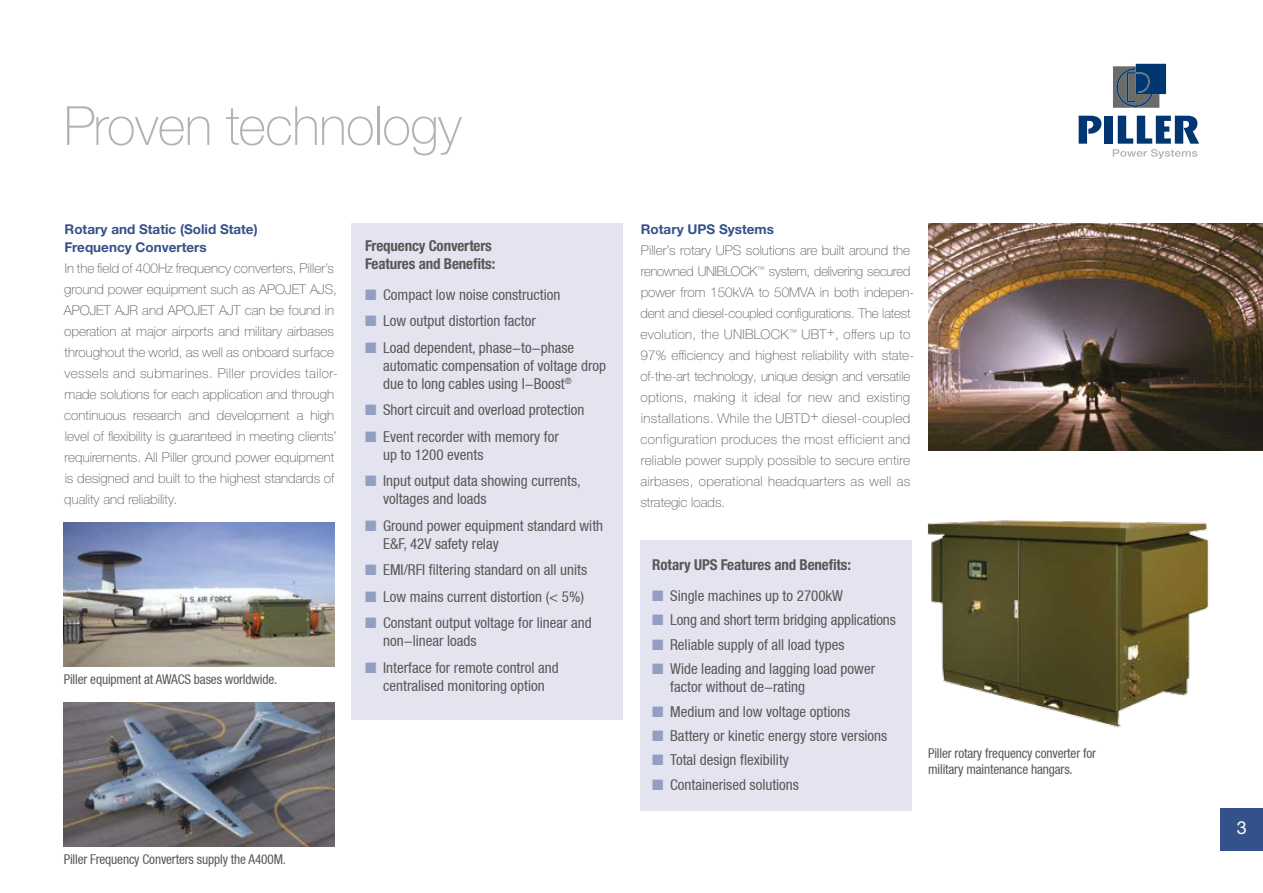
<style>
.page{position:relative;width:1263px;height:893px;background:#fff}
.page>*{position:absolute;margin:0;border:0;box-sizing:border-box;transform-origin:0 0}
.t1{font:100 54px "Helvetica Neue LTW1 G";letter-spacing:-.01em;color:#b2b2b2}
.t2{font:18px "Helvetica Neue LTW1 G";color:#fff}
.t3{font:condensed 15px/18px "Helvetica Neue LT";color:#575756}
.t4{font:700 condensed 15px/18px "Helvetica Neue LTW1 G";letter-spacing:-.01em;color:#575756}
.t5{font:100 13.5px/21px "Helvetica Neue LTW1 G";color:#575756}
.t6{font:condensed 13.5px/16.5px "Helvetica Neue LT";letter-spacing:-.01em;color:#575756}
.t7{font:700 13.5px/18px "Helvetica Neue LTW1 G";color:#355189}
.s1{color:#949dc2}
</style>
<div class="page">
<img style="left:928px;top:223px;width:335px;height:227px">
<img style="left:911px;top:520px;width:298px;height:211px">
<svg style="left:1079px;top:116px;width:22px;height:28px"></svg>
<div style="left:1104px;top:116px;width:9px;height:28px;background:#003671"></div>
<svg style="left:1113px;top:116px;width:86px;height:43px"></svg>
<svg style="left:1113px;top:64px;width:53px;height:44px;background:#48607a"></svg>
<div style="left:352px;top:223px;width:271px;height:497px;background:#e3e4f0"></div>
<div style="left:640px;top:540px;width:271px;height:270px;background:#e3e4f0"></div>
<img style="left:64px;top:702px;width:271px;height:144px">
<img style="left:64px;top:522px;width:271px;height:144px">
<div style="left:1220px;top:808px;width:43px;height:42px;background:#355189"></div>
<h1 class="t1" style="left:64px;top:94px;width:399px">Proven technology</h1>
<p class="t7" style="left:65px;top:220px;width:195px">Rotary and Static (Solid State)<br>Frequency Converters</p>
<p class="t5" style="left:64px;top:258px;width:276px">In the field of 400Hz frequency converters, Piller’s ground power equipment such as APOJET AJS, APOJET AJR and APOJET AJT can be found in operation at major airports and military airbases throughout the world, as well as onboard surface vessels and submarines. Piller provides tailor&shy;made solutions for each application and through continuous research and development a high level of flexibility is guaranteed in meeting clients’ requirements. All Piller ground power equipment is designed and built to the highest standards of quality and reliability.</p>
<p class="t6" style="left:64px;top:671px;width:215px">Piller equipment at AWACS bases worldwide.</p>
<p class="t4" style="left:365px;top:237px;width:132px">Frequency Converters<br>Features and Benefits:</p>
<p class="t3" style="left:365px;top:285px;width:197px"><span class="s1">■</span> Compact low noise construction</p>
<p class="t3" style="left:365px;top:312px;width:172px"><span class="s1">■</span> Low output distortion factor</p>
<p class="t3" style="left:383px;top:338px;width:225px;text-indent:-18px"><span class="s1">■</span> Load dependent, phase-to-phase automatic compensation of voltage drop due to long cables using I-Boost<sup>®</sup></p>
<p class="t3" style="left:365px;top:401px;width:221px"><span class="s1">■</span> Short circuit and overload protection</p>
<p class="t3" style="left:383px;top:427px;width:177px;text-indent:-18px"><span class="s1">■</span> Event recorder with memory for up to 1200 events</p>
<p class="t3" style="left:383px;top:472px;width:199px;text-indent:-18px"><span class="s1">■</span> Input output data showing currents, voltages and loads</p>
<p class="t3" style="left:383px;top:516px;width:222px;text-indent:-18px"><span class="s1">■</span> Ground power equipment standard with<br>E&amp;F, 42V safety relay</p>
<p class="t3" style="left:365px;top:561px;width:224px"><span class="s1">■</span> EMI/RFI filtering standard on all units</p>
<p class="t3" style="left:365px;top:587px;width:220px"><span class="s1">■</span> Low mains current distortion (&lt; 5%)</p>
<p class="t3" style="left:383px;top:614px;width:210px;text-indent:-18px"><span class="s1">■</span> Constant output voltage for linear and non-linear loads</p>
<p class="t3" style="left:365px;top:658px;width:195px;text-align:center"><span class="s1">■</span> Interface for remote control and centralised monitoring option</p>
<p class="t6" style="left:64px;top:851px;width:224px">Piller Frequency Converters supply the A400M.</p>
<p class="t7" style="left:641px;top:220px;width:135px">Rotary UPS Systems</p>
<p class="t5" style="left:640px;top:240px;width:275px">Piller’s rotary UPS solutions are built around the renowned UNIBLOCK<sup>™</sup> system, delivering secured power from 150kVA to 50MVA in both indepen&shy;dent and diesel-coupled configurations. The latest evolution, the UNIBLOCK<sup>™</sup> UBT+, offers up to 97% efficiency and highest reliability with state&shy;of-the-art technology, unique design and versatile options, making it ideal for new and existing installations. While the UBTD+ diesel-coupled configuration produces the most efficient and reliable power supply possible to secure entire airbases, operational headquarters as well as strategic loads.</p>
<p class="t4" style="left:652px;top:556px;width:200px">Rotary UPS Features and Benefits:</p>
<p class="t3" style="left:652px;top:587px;width:192px"><span class="s1">■</span> Single machines up to 2700kW</p>
<p class="t3" style="left:652px;top:611px;width:245px"><span class="s1">■</span> Long and short term bridging applications</p>
<p class="t3" style="left:652px;top:635px;width:194px"><span class="s1">■</span> Reliable supply of all load types</p>
<p class="t3" style="left:670px;top:660px;width:206px;text-indent:-18px"><span class="s1">■</span> Wide leading and lagging load power factor without de-rating</p>
<p class="t3" style="left:652px;top:702px;width:199px"><span class="s1">■</span> Medium and low voltage options</p>
<p class="t3" style="left:652px;top:727px;width:237px"><span class="s1">■</span> Battery or kinetic energy store versions</p>
<p class="t3" style="left:652px;top:751px;width:138px"><span class="s1">■</span> Total design flexibility</p>
<p class="t3" style="left:652px;top:775px;width:148px"><span class="s1">■</span> Containerised solutions</p>
<p class="t6" style="left:928px;top:744px;width:170px">Piller rotary frequency converter for military maintenance hangars.</p>
<h2 class="t2" style="left:1237px;top:816px;width:12px">3</h2>
</div>
